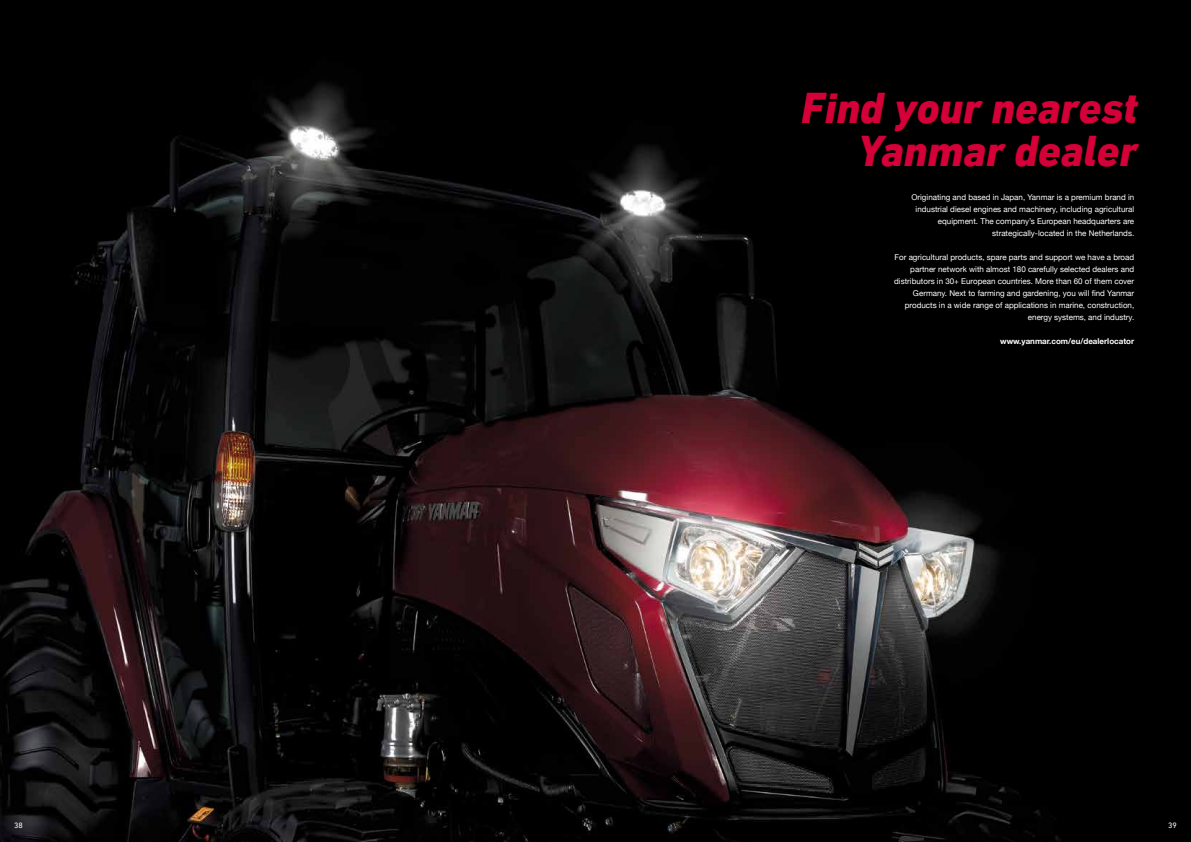
<style>
.page{position:relative;width:1191px;height:842px;background:#fff}
.page>*{position:absolute;margin:0;border:0;box-sizing:border-box;transform-origin:0 0}
.t1{font:italic 800 44px/43px "DIN Next LT Pro";color:#d40037;text-align:right}
.t2{font:8px/12px "Helvetica Neue";color:#fff;text-align:right}
.t3{font:700 8px "Helvetica Neue";color:#fff}
.t4{font:8px "DIN Next LT Pro";color:#fff}
</style>
<div class="page">
<img style="left:0;top:0;width:1191px;height:842px">
<h1 class="t1" style="left:801px;top:86px;width:338px">Find your nearest<br>Yanmar dealer</h1>
<p class="t2" style="left:911px;top:191px;width:224px">Originating and based in Japan, Yanmar is a premium brand in industrial diesel engines and machinery, including agricultural equipment. The company’s European headquarters are strategically-located in the Netherlands.</p>
<p class="t2" style="left:894px;top:251px;width:241px">For agricultural products, spare parts and support we have a broad partner network with almost 180 carefully selected dealers and distributors in 30+ European countries. More than 60 of them cover Germany. Next to farming and gardening, you will find Yanmar products in a wide range of applications in marine, construction, energy systems, and industry.</p>
<p class="t3" style="left:1000px;top:335px;width:136px">www.yanmar.com/eu/dealerlocator</p>
<p class="t4" style="left:14px;top:821px;width:10px">38</p>
<p class="t4" style="left:1168px;top:821px;width:10px">39</p>
</div>
